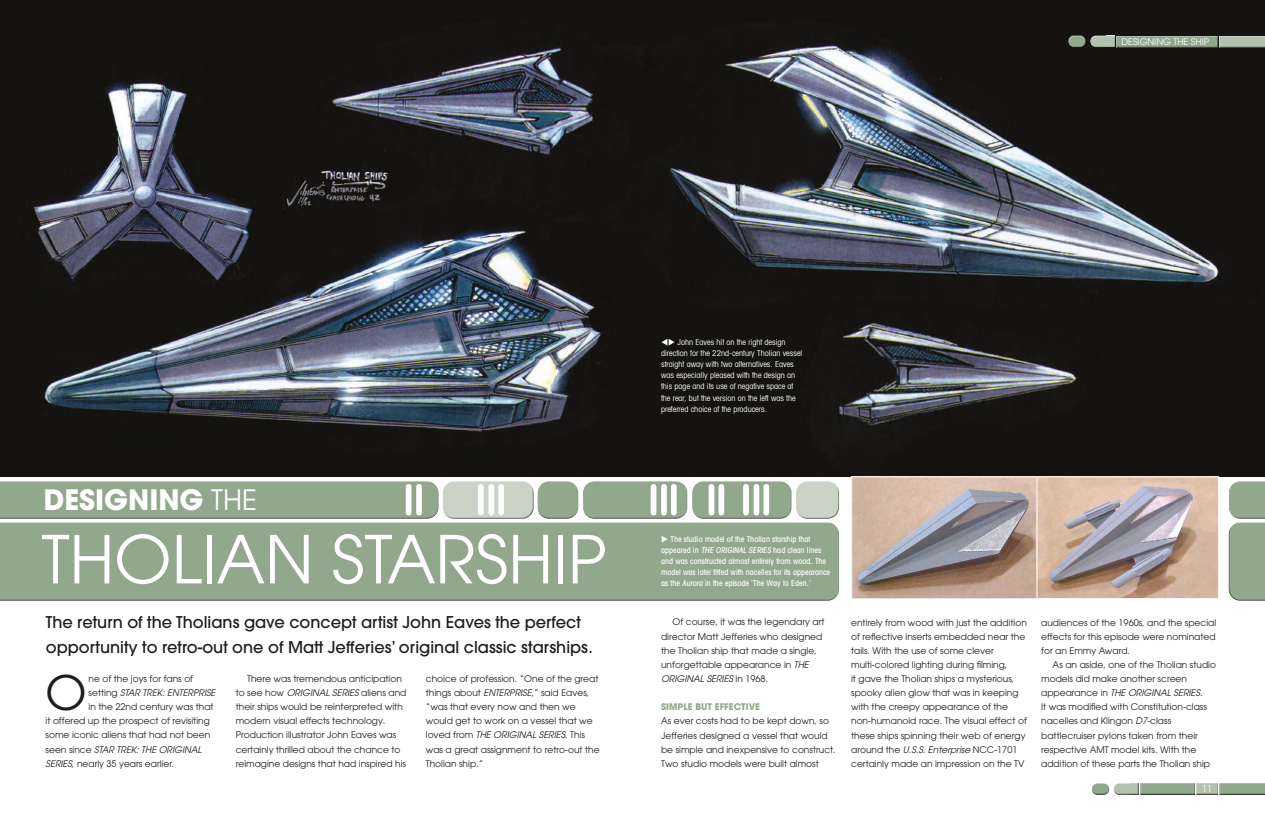
<style>
.page{position:relative;width:1265px;height:825px;background:#fff}
.page>*{position:absolute;margin:0;border:0;box-sizing:border-box;transform-origin:0 0}
.t1{font:76.9px "Avant Garde";color:#fff}
.t2{font:65.6px "Avant Garde";color:#fff}
.t3{font:47.3px "Avant Garde";color:#1d1d1b}
.t4{font:700 27.9px "Avant Garde";color:#fff}
.t5{font:500 16.1px/24.2px "Avant Garde";color:#1d1d1b}
.t6{font:9.1px/14.1px "Avant Garde";color:#1d1d1b}
.t7{font:italic 9.1px "Avant Garde LT";color:#1d1d1b}
.t8{font:700 9.1px "Avant Garde";color:#92a88d}
.t9{font:9.1px "Avant Garde";color:#fff}
.t10{font:condensed 8.1px/11.1px "Avant Garde LT";color:#fff}
.t11{font:500 condensed 8.1px/11.1px "Avant Garde LT";color:#fff}
.s1{font-weight:400}
.s2{font-family:"Avant Garde";font-style:normal}
.s3{font-family:"Avant Garde LT";font-style:italic}
.s4{font-style:italic}
</style>
<div class="page">
<img style="left:0;top:18px;width:1264px;height:458px">
<div style="left:0;top:0;width:1264px;height:18px;background:#151310"></div>
<div style="left:795px;top:480px;width:43px;height:33px;background:#fff;opacity:.75"></div>
<div style="left:795px;top:485px;width:45px;height:34px;background:#1d1d1b;opacity:.75"></div>
<div style="left:0;top:521px;width:838px;height:74px;background:#fff;opacity:.75"></div>
<div style="left:0;top:526px;width:840px;height:76px;background:#92a88d"></div>
<svg style="left:1229px;top:481px;width:35px;height:38px"></svg>
<div style="left:1228px;top:521px;width:36px;height:74px;background:#fff;opacity:.75"></div>
<div style="left:1226px;top:526px;width:38px;height:76px;background:#1d1d1b;opacity:.75"></div>
<div style="left:0;top:480px;width:438px;height:33px;background:#fff;opacity:.75"></div>
<div style="left:0;top:485px;width:440px;height:34px;background:#92a88d"></div>
<div style="left:442px;top:480px;width:91px;height:33px;background:#fff;opacity:.75"></div>
<div style="left:442px;top:485px;width:93px;height:34px;background:#1d1d1b;opacity:.75"></div>
<div style="left:582px;top:480px;width:105px;height:33px;background:#fff;opacity:.75"></div>
<div style="left:583px;top:485px;width:105px;height:34px;background:#1d1d1b;opacity:.75"></div>
<div style="left:691px;top:480px;width:100px;height:33px;background:#fff;opacity:.75"></div>
<div style="left:692px;top:485px;width:101px;height:34px;background:#1d1d1b;opacity:.75"></div>
<div style="left:537px;top:480px;width:41px;height:33px;background:#fff;opacity:.75"></div>
<div style="left:537px;top:485px;width:42px;height:34px;background:#1d1d1b;opacity:.75"></div>
<div style="left:1112px;top:782px;width:27px;height:13px;background:#1d1d1b;opacity:.75"></div>
<div style="left:1139px;top:782px;width:57px;height:13px;background:#1d1d1b;opacity:.75"></div>
<div style="left:1195px;top:782px;width:24px;height:13px;background:#1d1d1b;opacity:.75"></div>
<div style="left:1218px;top:782px;width:46px;height:13px;background:#1d1d1b;opacity:.75"></div>
<div style="left:1090px;top:782px;width:19px;height:10px;background:#fff;opacity:.75"></div>
<div style="left:1090px;top:785px;width:20px;height:10px;background:#1d1d1b;opacity:.75"></div>
<div style="left:1088px;top:34px;width:27px;height:11px;background:#141310"></div>
<div style="left:1089px;top:35px;width:26px;height:12px;background:#1d1d1b;opacity:.75"></div>
<div style="left:1116px;top:35px;width:103px;height:13px;background:#1d1d1b;opacity:.75"></div>
<div style="left:1218px;top:35px;width:46px;height:13px;background:#1d1d1b;opacity:.75"></div>
<div style="left:1067px;top:34px;width:19px;height:11px;background:#fff;opacity:.75"></div>
<div style="left:1067px;top:37px;width:20px;height:10px;background:#1d1d1b;opacity:.75"></div>
<div style="left:650px;top:484px;width:6px;height:31px;background:#fff;border-radius:3px"></div>
<div style="left:743px;top:484px;width:5px;height:31px;background:#fff;border-radius:3px"></div>
<div style="left:478px;top:484px;width:5px;height:31px;background:#fff;border-radius:3px"></div>
<div style="left:406px;top:484px;width:5px;height:31px;background:#fff;border-radius:3px"></div>
<div style="left:661px;top:484px;width:5px;height:31px;background:#fff;border-radius:3px"></div>
<div style="left:753px;top:484px;width:6px;height:31px;background:#fff;border-radius:3px"></div>
<div style="left:488px;top:484px;width:6px;height:31px;background:#fff;border-radius:3px"></div>
<div style="left:416px;top:484px;width:6px;height:31px;background:#fff;border-radius:3px"></div>
<div style="left:708px;top:484px;width:6px;height:31px;background:#fff;border-radius:3px"></div>
<div style="left:671px;top:484px;width:5px;height:31px;background:#fff;border-radius:3px"></div>
<div style="left:763px;top:484px;width:6px;height:31px;background:#fff;border-radius:3px"></div>
<div style="left:498px;top:484px;width:6px;height:31px;background:#fff;border-radius:3px"></div>
<div style="left:718px;top:484px;width:6px;height:31px;background:#fff;border-radius:3px"></div>
<img style="left:853px;top:478px;width:363px;height:119px">
<div style="left:851px;top:476px;width:186px;height:123px;border:1px solid #fff"></div>
<div style="left:1036px;top:476px;width:182px;height:123px;border:1px solid #fff"></div>
<p class="t9" style="left:1121px;top:37px;width:89px">DESIGNING THE SHIP</p>
<h3 class="t4" style="left:44px;top:482px;width:215px">DESIGNING <span class="s1">THE</span></h3>
<h2 class="t2" style="left:42px;top:521px;width:566px">THOLIAN STARSHIP</h2>
<h3 class="t5" style="left:46px;top:610px;width:548px">The return of the Tholians gave concept artist John Eaves the perfect opportunity to retro-out one of Matt Jefferies’ original classic starships.</h3>
<h1 class="t1" style="left:42px;top:515px;width:422px">Bird-of-Prey</h1>
<h3 class="t3" style="left:46px;top:665px;width:43px">O</h3>
<p class="t6" style="left:89px;top:671px;width:106px">ne of the joys for fans of</p>
<p class="t7" style="left:89px;top:687px;width:128px"><span class="s2">setting</span> STAR TREK: ENTERPRISE</p>
<p class="t6" style="left:46px;top:700px;width:169px;text-indent:43px">in the 22nd century was that it offered up the prospect of revisiting some iconic aliens that had not been</p>
<p class="t7" style="left:46px;top:744px;width:158px"><span class="s2">seen since</span> STAR TREK: THE ORIGINAL</p>
<p class="t6" style="left:46px;top:756px;width:130px"><span class="s3">SERIES</span>, nearly 35 years earlier.</p>
<p class="t6" style="left:236px;top:671px;width:172px;text-indent:11px">There was tremendous anticipation to see how <span class="s3">ORIGINAL SERIES</span> aliens and their ships would be reinterpreted with modern visual effects technology.<br>Production illustrator John Eaves was certainly thrilled about the chance to reimagine designs that had inspired his</p>
<p class="t6" style="left:426px;top:671px;width:174px">choice of profession. “One of the great things about <span class="s3">ENTERPRISE</span>,” said Eaves, “was that every now and then we would get to work on a vessel that we</p>
<p class="t7" style="left:426px;top:730px;width:161px"><span class="s2">loved from</span> THE ORIGINAL SERIES<span class="s2">. This</span></p>
<p class="t6" style="left:426px;top:742px;width:175px">was a great assignment to retro-out the<br>Tholian ship.”</p>
<p class="t10" style="left:661px;top:336px;width:143px">▼◆ John Eaves hit on the right design direction for the 22nd-century Tholian vessel straight away with two alternatives. Eaves was especially pleased with the design on this page and its use of negative space at the rear, but the version on the left was the preferred choice of the producers.</p>
<p class="t11" style="left:661px;top:533px;width:171px">◆ The studio model of the Tholian starship that appeared in <span class="s4">THE ORIGINAL SERIES</span> had clean lines and was constructed almost entirely from wood. The model was later fitted with nacelles for its appearance as the <span class="s4">Aurora</span> in the episode ‘The Way to Eden.’</p>
<p class="t10" style="left:661px;top:546px;width:171px">◆ Nimoy and the ILM team discuss the design of the BIRD-OF-PREY, while examining Nilo Rodis’s concept drawings. Sadly the drawings have disappeared from the ILM and Paramount archives.</p>
<p class="t6" style="left:661px;top:615px;width:165px;text-indent:11px">Of course, it was the legendary art director Matt Jefferies who designed the Tholian ship that made a single, unforgettable appearance in <span class="s3">THE</span></p>
<p class="t7" style="left:661px;top:673px;width:108px">ORIGINAL SERIES <span class="s2">in 1968.</span></p>
<p class="t8" style="left:661px;top:701px;width:100px">SIMPLE BUT EFFECTIVE</p>
<p class="t6" style="left:661px;top:714px;width:176px">As ever costs had to be kept down, so Jefferies designed a vessel that would be simple and inexpensive to construct.<br>Two studio models were built almost</p>
<p class="t6" style="left:851px;top:615px;width:177px">entirely from wood with just the addition of reflective inserts embedded near the tails. With the use of some clever multi-colored lighting during filming,<br>it gave the Tholian ships a mysterious, spooky alien glow that was in keeping with the creepy appearance of the non-humanoid race. The visual effect of these ships spinning their web of energy around the <span class="s3">U.S.S. Enterprise</span> NCC-1701 certainly made an impression on the TV</p>
<p class="t6" style="left:1041px;top:615px;width:176px;text-align:justify">audiences of the 1960s, and the special effects for this episode were nominated for an Emmy Award.</p>
<p class="t6" style="left:1041px;top:657px;width:176px;text-indent:11px">As an aside, one of the Tholian studio models did make another screen</p>
<p class="t7" style="left:1041px;top:687px;width:163px"><span class="s2">appearance in</span> THE ORIGINAL SERIES<span class="s2">.</span></p>
<p class="t6" style="left:1041px;top:700px;width:170px">It was modified with Constitution-class nacelles and Klingon <span class="s3">D7-</span>class battlecruiser pylons taken from their respective AMT model kits. With the addition of these parts the Tholian ship</p>
<p class="t9" style="left:1201px;top:783px;width:12px">11</p>
</div>
